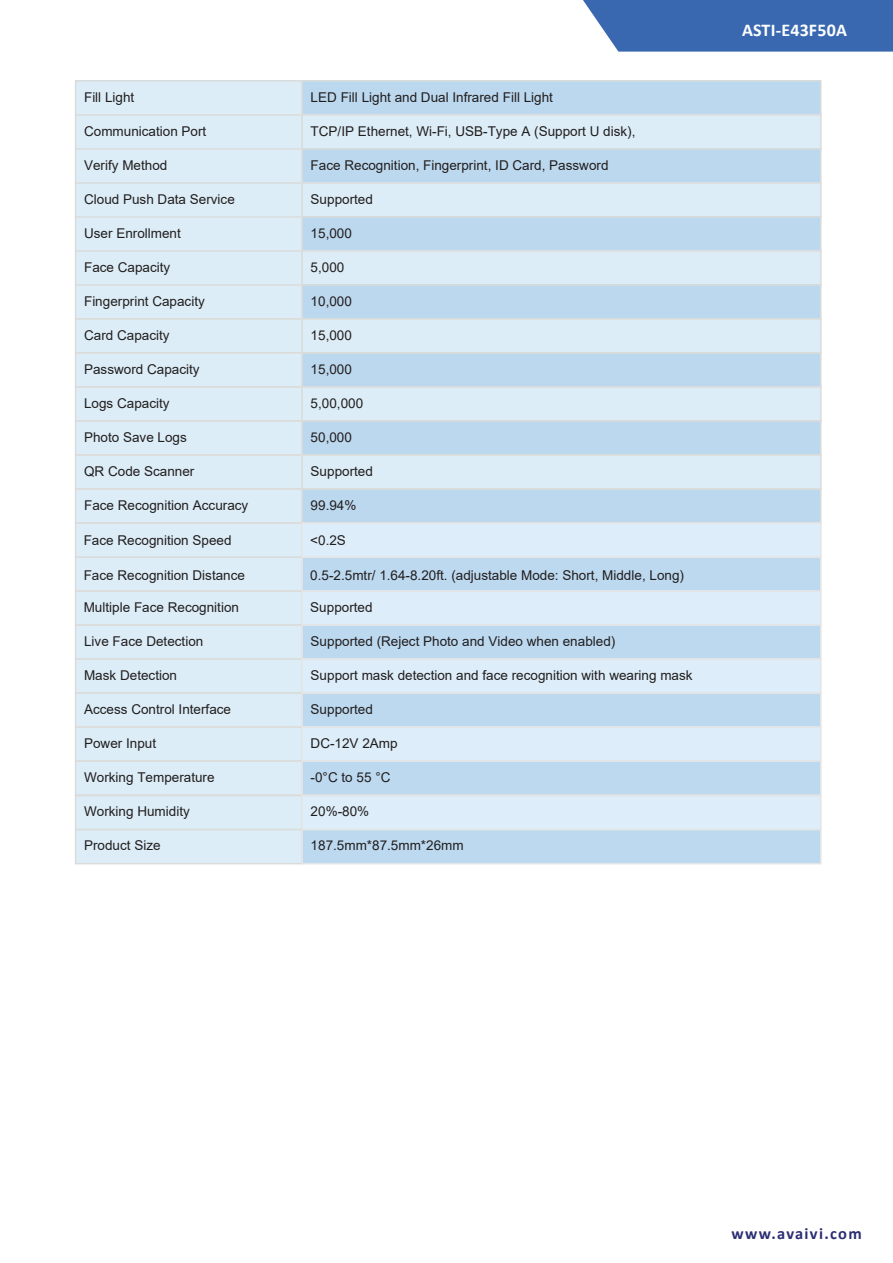
<style>
.page{position:relative;width:893px;height:1263px;background:#fff}
.page>*{position:absolute;margin:0;border:0;box-sizing:border-box;transform-origin:0 0}
.t1{font:700 18px "Calibri";letter-spacing:.01em;color:#fdfefe}
.t2{font:700 16.35px "Calibri";letter-spacing:.08em;color:#2b2e72}
.t3{font:13.5px "Arial";color:#211e1e}
</style>
<div class="page">
<div style="left:76px;top:81px;width:226px;height:34px;background:#ddedf7"></div>
<div style="left:75px;top:80px;width:228px;height:36px;border:2px solid #dbdcda"></div>
<div style="left:302px;top:81px;width:519px;height:34px;background:#bcd8ef"></div>
<div style="left:301px;top:80px;width:521px;height:36px;border:2px solid #dbdcda"></div>
<div style="left:76px;top:115px;width:226px;height:34px;background:#ddedf7"></div>
<div style="left:75px;top:114px;width:228px;height:36px;border:2px solid #dbdcda"></div>
<div style="left:302px;top:115px;width:519px;height:34px;background:#ddedf7"></div>
<div style="left:301px;top:114px;width:521px;height:36px;border:2px solid #dbdcda"></div>
<div style="left:76px;top:149px;width:226px;height:34px;background:#ddedf7"></div>
<div style="left:75px;top:148px;width:228px;height:36px;border:2px solid #dbdcda"></div>
<div style="left:302px;top:149px;width:519px;height:34px;background:#bcd8ef"></div>
<div style="left:301px;top:148px;width:521px;height:36px;border:2px solid #dbdcda"></div>
<div style="left:76px;top:183px;width:226px;height:34px;background:#ddedf7"></div>
<div style="left:75px;top:182px;width:228px;height:36px;border:2px solid #dbdcda"></div>
<div style="left:302px;top:183px;width:519px;height:34px;background:#ddedf7"></div>
<div style="left:301px;top:182px;width:521px;height:36px;border:2px solid #dbdcda"></div>
<div style="left:76px;top:217px;width:226px;height:34px;background:#ddedf7"></div>
<div style="left:75px;top:216px;width:228px;height:36px;border:2px solid #dbdcda"></div>
<div style="left:302px;top:217px;width:519px;height:34px;background:#bcd8ef"></div>
<div style="left:301px;top:216px;width:521px;height:36px;border:2px solid #dbdcda"></div>
<div style="left:76px;top:251px;width:226px;height:34px;background:#ddedf7"></div>
<div style="left:75px;top:250px;width:228px;height:36px;border:2px solid #dbdcda"></div>
<div style="left:302px;top:251px;width:519px;height:34px;background:#ddedf7"></div>
<div style="left:301px;top:250px;width:521px;height:36px;border:2px solid #dbdcda"></div>
<div style="left:76px;top:285px;width:226px;height:34px;background:#ddedf7"></div>
<div style="left:75px;top:284px;width:228px;height:36px;border:2px solid #dbdcda"></div>
<div style="left:302px;top:285px;width:519px;height:34px;background:#bcd8ef"></div>
<div style="left:301px;top:284px;width:521px;height:36px;border:2px solid #dbdcda"></div>
<div style="left:76px;top:319px;width:226px;height:34px;background:#ddedf7"></div>
<div style="left:75px;top:318px;width:228px;height:36px;border:2px solid #dbdcda"></div>
<div style="left:302px;top:319px;width:519px;height:34px;background:#ddedf7"></div>
<div style="left:301px;top:318px;width:521px;height:36px;border:2px solid #dbdcda"></div>
<div style="left:76px;top:353px;width:226px;height:34px;background:#ddedf7"></div>
<div style="left:75px;top:352px;width:228px;height:36px;border:2px solid #dbdcda"></div>
<div style="left:302px;top:353px;width:519px;height:34px;background:#bcd8ef"></div>
<div style="left:301px;top:352px;width:521px;height:36px;border:2px solid #dbdcda"></div>
<div style="left:76px;top:387px;width:226px;height:34px;background:#ddedf7"></div>
<div style="left:75px;top:386px;width:228px;height:36px;border:2px solid #dbdcda"></div>
<div style="left:302px;top:387px;width:519px;height:34px;background:#ddedf7"></div>
<div style="left:301px;top:386px;width:521px;height:36px;border:2px solid #dbdcda"></div>
<div style="left:76px;top:421px;width:226px;height:34px;background:#ddedf7"></div>
<div style="left:75px;top:420px;width:228px;height:36px;border:2px solid #dbdcda"></div>
<div style="left:302px;top:421px;width:519px;height:34px;background:#bcd8ef"></div>
<div style="left:301px;top:420px;width:521px;height:36px;border:2px solid #dbdcda"></div>
<div style="left:76px;top:455px;width:226px;height:34px;background:#ddedf7"></div>
<div style="left:75px;top:454px;width:228px;height:36px;border:2px solid #dbdcda"></div>
<div style="left:302px;top:455px;width:519px;height:34px;background:#ddedf7"></div>
<div style="left:301px;top:454px;width:521px;height:36px;border:2px solid #dbdcda"></div>
<div style="left:76px;top:489px;width:226px;height:34px;background:#ddedf7"></div>
<div style="left:75px;top:488px;width:228px;height:36px;border:2px solid #dbdcda"></div>
<div style="left:302px;top:489px;width:519px;height:34px;background:#bcd8ef"></div>
<div style="left:301px;top:488px;width:521px;height:36px;border:2px solid #dbdcda"></div>
<div style="left:75px;top:556px;width:228px;height:36px;background:#ddedf7"></div>
<div style="left:301px;top:556px;width:521px;height:36px;background:#bdd9f0;border:2px solid #e5e5e5"></div>
<div style="left:75px;top:590px;width:228px;height:36px;background:#ddedf7;border:2px solid #dbdcda"></div>
<div style="left:301px;top:590px;width:521px;height:36px;background:#ddedf9;border:2px solid #e5e5e5"></div>
<div style="left:75px;top:522px;width:228px;height:36px;background:#ddedf7;border:2px solid #dbdcda"></div>
<div style="left:301px;top:522px;width:521px;height:36px;background:#ddedf9;border:2px solid #e5e5e5"></div>
<div style="left:76px;top:625px;width:226px;height:34px;background:#ddedf7"></div>
<div style="left:75px;top:624px;width:228px;height:36px;border:2px solid #dbdcda"></div>
<div style="left:302px;top:625px;width:519px;height:34px;background:#bdd9f0"></div>
<div style="left:301px;top:624px;width:521px;height:36px;border:2px solid #e5e5e5"></div>
<div style="left:76px;top:659px;width:226px;height:34px;background:#ddedf7"></div>
<div style="left:75px;top:658px;width:228px;height:36px;border:2px solid #dbdcda"></div>
<div style="left:302px;top:659px;width:519px;height:34px;background:#ddedf9"></div>
<div style="left:301px;top:658px;width:521px;height:36px;border:2px solid #e5e5e5"></div>
<div style="left:76px;top:693px;width:226px;height:34px;background:#ddedf7"></div>
<div style="left:75px;top:692px;width:228px;height:36px;border:2px solid #dbdcda"></div>
<div style="left:302px;top:693px;width:519px;height:34px;background:#bdd9f0"></div>
<div style="left:301px;top:692px;width:521px;height:36px;border:2px solid #e5e5e5"></div>
<div style="left:76px;top:727px;width:226px;height:34px;background:#ddedf7"></div>
<div style="left:75px;top:726px;width:228px;height:36px;border:2px solid #dbdcda"></div>
<div style="left:302px;top:727px;width:519px;height:34px;background:#ddedf9"></div>
<div style="left:301px;top:726px;width:521px;height:36px;border:2px solid #e5e5e5"></div>
<div style="left:76px;top:761px;width:226px;height:34px;background:#ddedf7"></div>
<div style="left:75px;top:760px;width:228px;height:36px;border:2px solid #dbdcda"></div>
<div style="left:76px;top:796px;width:226px;height:34px;background:#ddedf7"></div>
<div style="left:75px;top:795px;width:228px;height:35px;border:2px solid #dbdcda"></div>
<div style="left:302px;top:796px;width:519px;height:34px;background:#ddedf9"></div>
<div style="left:76px;top:830px;width:226px;height:34px;background:#ddedf7"></div>
<div style="left:75px;top:829px;width:228px;height:35px;border:2px solid #dbdcda"></div>
<div style="left:302px;top:761px;width:519px;height:34px;background:#bdd9f0"></div>
<div style="left:301px;top:760px;width:521px;height:36px;border:2px solid #e5e5e5"></div>
<div style="left:302px;top:830px;width:519px;height:34px;background:#bdd9f0"></div>
<div style="left:301px;top:829px;width:521px;height:35px;border:2px solid #e5e5e5"></div>
<svg style="left:583px;top:0;width:310px;height:52px;background:#4571b6"></svg>
<p class="t3" style="left:84px;top:88px;width:52px">Fill Light</p>
<p class="t3" style="left:311px;top:88px;width:244px">LED Fill Light and Dual Infrared Fill Light</p>
<p class="t3" style="left:84px;top:122px;width:124px">Communication Port</p>
<p class="t3" style="left:311px;top:122px;width:326px">TCP/IP Ethernet, Wi-Fi, USB-Type A (Support U disk),</p>
<p class="t3" style="left:84px;top:156px;width:85px">Verify Method</p>
<p class="t3" style="left:311px;top:156px;width:299px">Face Recognition, Fingerprint, ID Card, Password</p>
<p class="t3" style="left:84px;top:190px;width:152px">Cloud Push Data Service</p>
<p class="t3" style="left:311px;top:190px;width:64px">Supported</p>
<p class="t3" style="left:84px;top:224px;width:98px">User Enrollment</p>
<p class="t3" style="left:311px;top:224px;width:43px">15,000</p>
<p class="t3" style="left:84px;top:258px;width:88px">Face Capacity</p>
<p class="t3" style="left:311px;top:258px;width:35px">5,000</p>
<p class="t3" style="left:84px;top:292px;width:122px">Fingerprint Capacity</p>
<p class="t3" style="left:311px;top:292px;width:43px">10,000</p>
<p class="t3" style="left:84px;top:326px;width:87px">Card Capacity</p>
<p class="t3" style="left:311px;top:326px;width:43px">15,000</p>
<p class="t3" style="left:84px;top:360px;width:117px">Password Capacity</p>
<p class="t3" style="left:311px;top:360px;width:43px">15,000</p>
<p class="t3" style="left:84px;top:394px;width:87px">Logs Capacity</p>
<p class="t3" style="left:311px;top:394px;width:54px">5,00,000</p>
<p class="t3" style="left:84px;top:428px;width:104px">Photo Save Logs</p>
<p class="t3" style="left:311px;top:428px;width:43px">50,000</p>
<p class="t3" style="left:84px;top:462px;width:112px">QR Code Scanner</p>
<p class="t3" style="left:311px;top:462px;width:64px">Supported</p>
<p class="t3" style="left:84px;top:496px;width:166px">Face Recognition Accuracy</p>
<p class="t3" style="left:311px;top:496px;width:47px">99.94%</p>
<p class="t3" style="left:84px;top:531px;width:149px">Face Recognition Speed</p>
<p class="t3" style="left:310px;top:531px;width:37px">&lt;0.2S</p>
<p class="t3" style="left:84px;top:565px;width:163px">Face Recognition Distance</p>
<p class="t3" style="left:310px;top:565px;width:375px">0.5-2.5mtr/ 1.64-8.20ft. (adjustable Mode: Short, Middle, Long)</p>
<p class="t3" style="left:84px;top:598px;width:157px">Multiple Face Recognition</p>
<p class="t3" style="left:310px;top:598px;width:64px">Supported</p>
<p class="t3" style="left:84px;top:632px;width:121px">Live Face Detection</p>
<p class="t3" style="left:311px;top:632px;width:306px">Supported (Reject Photo and Video when enabled)</p>
<p class="t3" style="left:84px;top:666px;width:95px">Mask Detection</p>
<p class="t3" style="left:311px;top:666px;width:383px">Support mask detection and face recognition with wearing mask</p>
<p class="t3" style="left:84px;top:700px;width:149px">Access Control Interface</p>
<p class="t3" style="left:311px;top:700px;width:64px">Supported</p>
<p class="t3" style="left:84px;top:734px;width:74px">Power Input</p>
<p class="t3" style="left:311px;top:734px;width:89px">DC-12V 2Amp</p>
<p class="t3" style="left:84px;top:768px;width:132px">Working Temperature</p>
<p class="t3" style="left:84px;top:802px;width:107px">Working Humidity</p>
<p class="t3" style="left:311px;top:802px;width:60px">20%-80%</p>
<p class="t3" style="left:84px;top:836px;width:78px">Product Size</p>
<p class="t3" style="left:311px;top:768px;width:81px">-0°C to 55 °C</p>
<p class="t3" style="left:311px;top:836px;width:155px">187.5mm*87.5mm*26mm</p>
<h1 class="t1" style="left:742px;top:17px;width:106px">ASTI-E43F50A</h1>
<p class="t2" style="left:731px;top:1222px;width:132px">www.avaivi.com</p>
</div>
